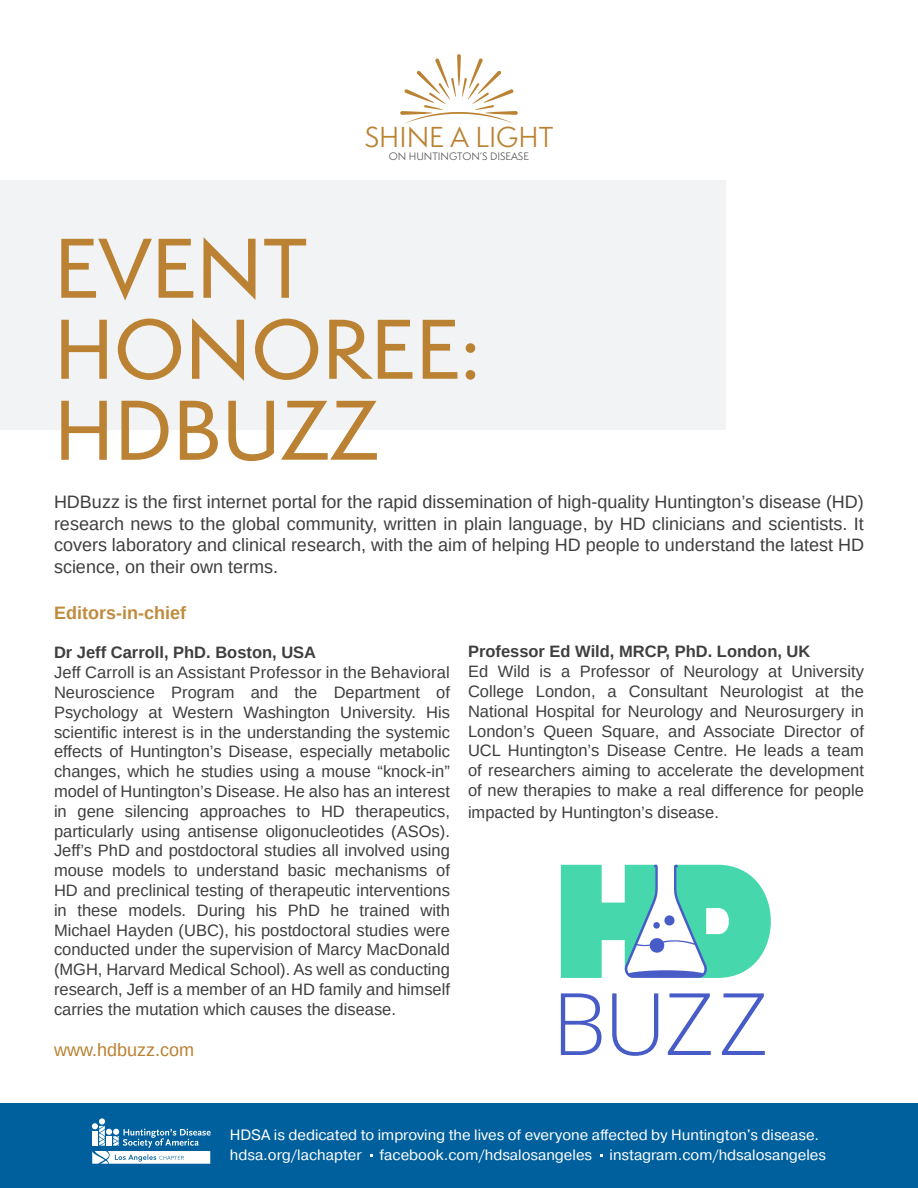
<style>
.page{position:relative;width:918px;height:1188px;background:#fff}
.page>*{position:absolute;margin:0;border:0;box-sizing:border-box;transform-origin:0 0}
.t1{font:500 78px "Semplicita Pro";color:#ba8232}
.t2{font:26.55px "Semplicita Pro";color:#ba8232}
.t3{font:18px/21.6px "Arimo";color:#3e3e3f;text-align:justify}
.t4{font:700 18px "Arimo";color:#c08b3e}
.t5{font:18px "Arimo";color:#ba8232}
.t6{font:16.5px/19.8px "Arimo";color:#3e3e3f;text-align:justify}
.t7{font:700 16.5px "Arimo";color:#3e3e3f}
.t8{font:15px "Pragmatica";color:#fff}
.t9{font:9.9px "Semplicita Pro";color:#57585a}
</style>
<div class="page">
<div style="left:0;top:180px;width:726px;height:249px;background:#f2f3f4"></div>
<div style="left:0;top:1104px;width:918px;height:84px;background:#00609d"></div>
<svg style="left:486px;top:111px;width:32px;height:4px"></svg>
<svg style="left:400px;top:111px;width:32px;height:4px"></svg>
<svg style="left:457px;top:54px;width:4px;height:32px"></svg>
<svg style="left:404px;top:58px;width:110px;height:65px"></svg>
<div style="left:99px;top:1118px;width:6px;height:7px;background:#fff;border-radius:50%"></div>
<svg style="left:92px;top:1123px;width:119px;height:41px"></svg>
<svg style="left:722px;top:993px;width:43px;height:62px"></svg>
<svg style="left:668px;top:993px;width:43px;height:62px"></svg>
<svg style="left:612px;top:993px;width:46px;height:63px"></svg>
<svg style="left:561px;top:993px;width:41px;height:62px"></svg>
<svg style="left:561px;top:865px;width:210px;height:113px"></svg>
<p class="t2" style="left:365px;top:118px;width:190px">SHINE A LIGHT</p>
<p class="t9" style="left:389px;top:150px;width:142px">ON HUNTINGTON’S DISEASE</p>
<p class="t1" style="left:54px;top:213px;width:255px">EVENT</p>
<p class="t1" style="left:54px;top:294px;width:428px">HONOREE:</p>
<p class="t1" style="left:54px;top:375px;width:327px">HDBUZZ</p>
<p class="t3" style="left:54px;top:491px;width:812px">HDBuzz is the first internet portal for the rapid dissemination of high-quality Huntington’s disease (HD) research news to the global community, written in plain language, by HD clinicians and scientists. It covers laboratory and clinical research, with the aim of helping HD people to understand the latest HD science, on their own terms.</p>
<p class="t4" style="left:54px;top:600px;width:134px">Editors-in-chief</p>
<p class="t7" style="left:54px;top:641px;width:264px">Dr Jeff Carroll, PhD. Boston, USA</p>
<p class="t6" style="left:54px;top:663px;width:398px">Jeff Carroll is an Assistant Professor in the Behavioral Neuroscience Program and the Department of Psychology at Western Washington University. His scientific interest is in the understanding the systemic effects of Huntington’s Disease, especially metabolic changes, which he studies using a mouse “knock-in” model of Huntington’s Disease. He also has an interest in gene silencing approaches to HD therapeutics, particularly using antisense oligonucleotides (ASOs).<br>Jeff’s PhD and postdoctoral studies all involved using mouse models to understand basic mechanisms of HD and preclinical testing of therapeutic interventions in these models. During his PhD he trained with Michael Hayden (UBC), his postdoctoral studies were conducted under the supervision of Marcy MacDonald (MGH, Harvard Medical School). As well as conducting research, Jeff is a member of an HD family and himself carries the mutation which causes the disease.</p>
<p class="t7" style="left:468px;top:640px;width:344px">Professor Ed Wild, MRCP, PhD. London, UK</p>
<p class="t6" style="left:468px;top:662px;width:398px">Ed Wild is a Professor of Neurology at University College London, a Consultant Neurologist at the National Hospital for Neurology and Neurosurgery in London’s Queen Square, and Associate Director of UCL Huntington’s Disease Centre. He leads a team of researchers aiming to accelerate the development of new therapies to make a real difference for people</p>
<p class="t6" style="left:468px;top:802px;width:253px">impacted by Huntington’s disease.</p>
<p class="t5" style="left:54px;top:1038px;width:142px">www.hdbuzz.com</p>
<p class="t8" style="left:230px;top:1125px;width:591px">HDSA is dedicated to improving the lives of everyone affected by Huntington's disease.</p>
<p class="t8" style="left:230px;top:1146px;width:598px">hdsa.org/lachapter facebook.com/hdsalosangeles instagram.com/hdsalosangeles</p>
</div>
